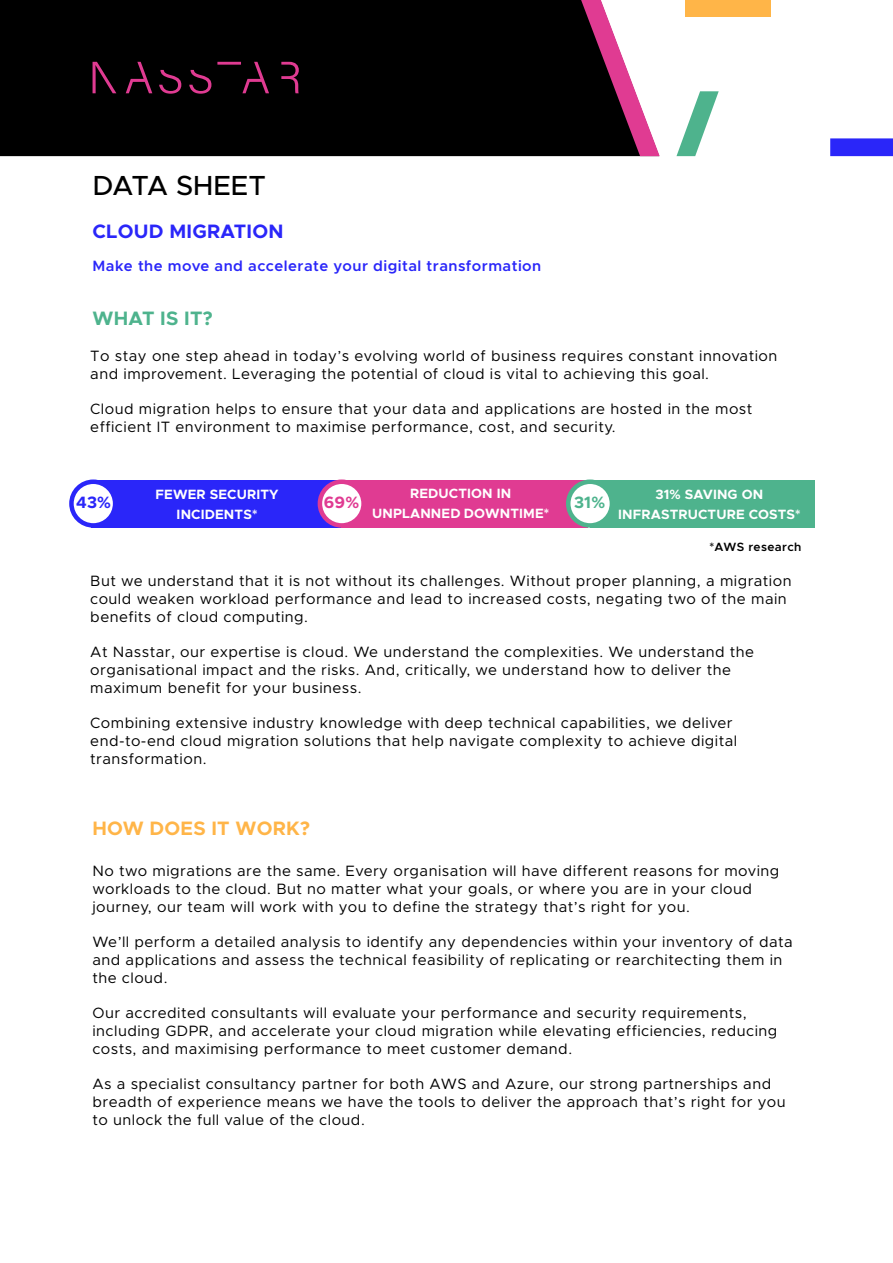
<style>
.page{position:relative;width:893px;height:1263px;background:#fff}
.page>*{position:absolute;margin:0;border:0;box-sizing:border-box;transform-origin:0 0}
.t1{font:500 27.75px "Metropolis";color:#000}
.t2{font:700 19.5px "Metropolis";letter-spacing:.01em;color:#2a26f9}
.t3{font:700 19.5px "Metropolis";letter-spacing:.01em;color:#ffb548}
.t4{font:700 19.5px "Metropolis";letter-spacing:.01em;color:#4eb38d}
.t5{font:700 16.5px "Metropolis";color:#2a26f9}
.t6{font:700 16.5px "Metropolis";color:#e03b92}
.t7{font:700 16.5px "Metropolis";color:#4eb38d}
.t8{font:15px/18px "Metropolis";letter-spacing:.03em;color:#000}
.t9{font:600 15px "Metropolis";letter-spacing:.03em;color:#2a26f9}
.t10{font:700 13.5px/19.5px "Metropolis";letter-spacing:.01em;color:#fff;text-align:center}
.t11{font:600 12px "Metropolis";letter-spacing:.03em;color:#000}
</style>
<div class="page">
<div style="left:0;top:0;width:581px;height:156px;background:#000"></div>
<svg style="left:676px;top:91px;width:43px;height:65px"></svg>
<div style="left:685px;top:0;width:85px;height:17px;background:#ffb548"></div>
<svg style="left:830px;top:138px;width:63px;height:18px"></svg>
<svg style="left:581px;top:0;width:79px;height:156px"></svg>
<svg style="left:159px;top:70px;width:22px;height:24px"></svg>
<svg style="left:189px;top:70px;width:22px;height:24px"></svg>
<svg style="left:281px;top:62px;width:18px;height:31px"></svg>
<svg style="left:93px;top:62px;width:23px;height:31px"></svg>
<svg style="left:217px;top:62px;width:52px;height:31px;background:#210816"></svg>
<svg style="left:126px;top:62px;width:26px;height:31px"></svg>
<div style="left:91px;top:480px;width:251px;height:47px;background:#2a26f9"></div>
<div style="left:342px;top:480px;width:246px;height:47px;background:#e03b92"></div>
<div style="left:590px;top:480px;width:224px;height:48px;background:#4eb38d"></div>
<svg style="left:71px;top:482px;width:44px;height:43px"></svg>
<div style="left:69px;top:479px;width:48px;height:49px;border:4px solid #2a26f9;border-radius:50%"></div>
<svg style="left:320px;top:482px;width:44px;height:43px"></svg>
<div style="left:318px;top:479px;width:48px;height:49px;border:4px solid #e03b92;border-radius:50%"></div>
<div style="left:568px;top:482px;width:44px;height:43px;background:#fff;border-radius:50%"></div>
<div style="left:566px;top:479px;width:48px;height:49px;border:4px solid #4eb38d;border-radius:50%"></div>
<h1 class="t1" style="left:93px;top:168px;width:175px">DATA SHEET</h1>
<h2 class="t2" style="left:93px;top:219px;width:193px">CLOUD MIGRATION</h2>
<p class="t9" style="left:93px;top:256px;width:450px">Make the move and accelerate your digital transformation</p>
<h2 class="t4" style="left:93px;top:306px;width:122px">WHAT IS IT?</h2>
<p class="t8" style="left:90px;top:347px;width:688px">To stay one step ahead in today’s evolving world of business requires constant innovation and improvement. Leveraging the potential of cloud is vital to achieving this goal.</p>
<p class="t8" style="left:90px;top:400px;width:663px">Cloud migration helps to ensure that your data and applications are hosted in the most efficient IT environment to maximise performance, cost, and security.</p>
<p class="t10" style="left:156px;top:485px;width:124px">FEWER SECURITY<br>INCIDENTS*</p>
<p class="t10" style="left:372px;top:484px;width:178px">REDUCTION IN<br>UNPLANNED DOWNTIME*</p>
<p class="t10" style="left:618px;top:485px;width:184px">31% SAVING ON<br>INFRASTRUCTURE COSTS*</p>
<p class="t5" style="left:76px;top:492px;width:36px">43%</p>
<p class="t6" style="left:324px;top:492px;width:37px">69%</p>
<p class="t7" style="left:574px;top:492px;width:32px">31%</p>
<p class="t11" style="left:709px;top:539px;width:94px">*AWS research</p>
<p class="t8" style="left:90px;top:571px;width:703px">But we understand that it is not without its challenges. Without proper planning, a migration could weaken workload performance and lead to increased costs, negating two of the main benefits of cloud computing.</p>
<p class="t8" style="left:90px;top:642px;width:665px">At Nasstar, our expertise is cloud. We understand the complexities. We understand the organisational impact and the risks. And, critically, we understand how to deliver the maximum benefit for your business.</p>
<p class="t8" style="left:90px;top:713px;width:648px">Combining extensive industry knowledge with deep technical capabilities, we deliver end-to-end cloud migration solutions that help navigate complexity to achieve digital transformation.</p>
<h2 class="t3" style="left:92px;top:816px;width:219px">HOW DOES IT WORK?</h2>
<p class="t8" style="left:92px;top:861px;width:688px">No two migrations are the same. Every organisation will have different reasons for moving workloads to the cloud. But no matter what your goals, or where you are in your cloud journey, our team will work with you to define the strategy that’s right for you.</p>
<p class="t8" style="left:92px;top:932px;width:702px">We’ll perform a detailed analysis to identify any dependencies within your inventory of data and applications and assess the technical feasibility of replicating or rearchitecting them in the cloud.</p>
<p class="t8" style="left:92px;top:1003px;width:686px">Our accredited consultants will evaluate your performance and security requirements, including GDPR, and accelerate your cloud migration while elevating efficiencies, reducing costs, and maximising performance to meet customer demand.</p>
<p class="t8" style="left:92px;top:1074px;width:695px">As a specialist consultancy partner for both AWS and Azure, our strong partnerships and breadth of experience means we have the tools to deliver the approach that’s right for you to unlock the full value of the cloud.</p>
</div>
